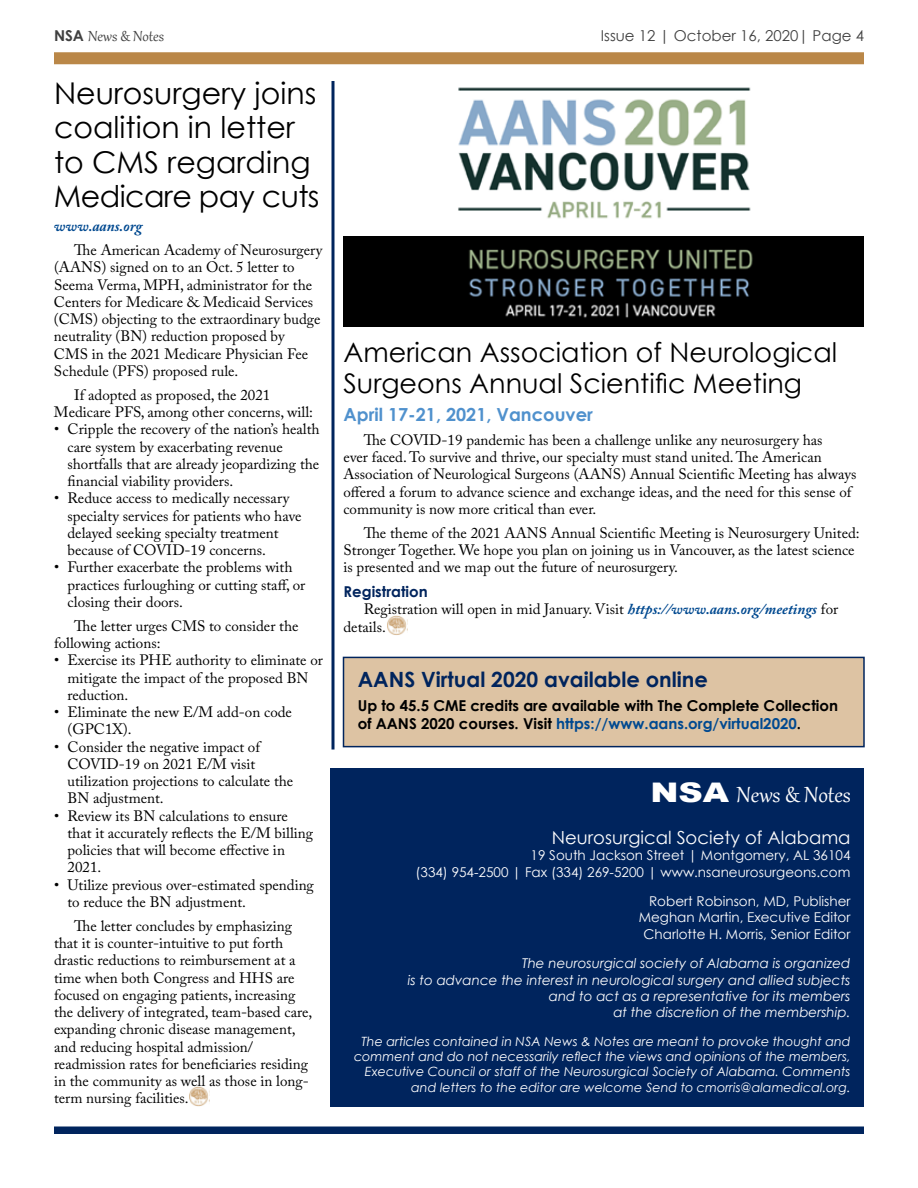
<style>
.page{position:relative;width:918px;height:1188px;background:#fff}
.page>*{position:absolute;margin:0;border:0;box-sizing:border-box;transform-origin:0 0}
.t1{font:30px/34.5px "Century Gothic";color:#000}
.t2{font:27px/31px "Century Gothic";color:#000}
.t3{font:27px "Gabriola";letter-spacing:-.005em;color:#fff}
.t4{font:700 21px "Century Gothic";color:#00245d}
.t5{font:18px "Century Gothic";color:#fff}
.t6{font:700 18px "Century Gothic";color:#5091cd}
.t7{font:18px "Gabriola";letter-spacing:-.005em;color:#404040}
.t8{font:15px/17.2px "Adobe Caslon Pro";color:#000}
.t9{font:700 15px/17.2px "Century Gothic";color:#000}
.t10{font:15px "Century Gothic";color:#404040}
.t11{font:700 15px "Century Gothic";color:#00245d}
.t12{font:italic 700 15px "Adobe Caslon Pro";color:#004990}
.t13{font:13.5px/16.2px "Century Gothic";color:#fff;text-align:right}
.t14{font:italic 13.5px/16.2px "Century Gothic";color:#fff;text-align:right}
.t15{font:italic 12.75px/15.3px "Century Gothic";color:#fff;text-align:right}
.s1{font-family:"Century Gothic";font-weight:700;font-size:15px}
.s2{font-weight:700;font-style:italic;color:#004990}
.s3{color:#004990}
.s4{font-family:"Arial";font-weight:900}
</style>
<div class="page">
<div style="left:54px;top:52px;width:810px;height:12px;background:#ba8748"></div>
<img style="left:189px;top:1086px;width:20px;height:20px">
<div style="left:330px;top:769px;width:534px;height:338px;background:#00245d"></div>
<div style="left:54px;top:1127px;width:810px;height:7px;background:#00245d"></div>
<img style="left:387px;top:616px;width:20px;height:19px">
<img style="left:458px;top:87px;width:293px;height:132px">
<hr style="left:332px;top:81px;width:2px;height:669px;background:#00245d">
<img style="left:344px;top:236px;width:520px;height:91px">
<div style="left:344px;top:657px;width:520px;height:90px;background:#ddc3a3"></div>
<div style="left:343px;top:657px;width:522px;height:90px;border:2px solid #00245d"></div>
<p class="t7" style="left:54px;top:25px;width:112px"><span class="s1">NSA</span> News &amp; Notes</p>
<p class="t10" style="left:601px;top:26px;width:265px">Issue 12 | October 16, 2020| Page 4</p>
<h1 class="t1" style="left:54px;top:75px;width:267px">Neurosurgery joins coalition in letter to CMS regarding<br>Medicare pay cuts</h1>
<p class="t12" style="left:54px;top:217px;width:90px">www.aans.org</p>
<p class="t8" style="left:54px;top:241px;width:270px;text-indent:20px">The American Academy of Neurosurgery (AANS) signed on to an Oct. 5 letter to Seema Verma, MPH, administrator for the Centers for Medicare &amp; Medicaid Services (CMS) objecting to the extraordinary budge neutrality (BN) reduction proposed by CMS in the 2021 Medicare Physician Fee Schedule (PFS) proposed rule.</p>
<p class="t8" style="left:54px;top:386px;width:261px;text-indent:20px">If adopted as proposed, the 2021<br>Medicare PFS, among other concerns, will:</p>
<p class="t8" style="left:68px;top:420px;width:254px;text-indent:-14px">• Cripple the recovery of the nation’s health care system by exacerbating revenue shortfalls that are already jeopardizing the financial viability providers.</p>
<p class="t8" style="left:68px;top:489px;width:236px;text-indent:-14px">• Reduce access to medically necessary specialty services for patients who have delayed seeking specialty treatment because of COVID-19 concerns.</p>
<p class="t8" style="left:68px;top:558px;width:239px;text-indent:-14px">• Further exacerbate the problems with practices furloughing or cutting staff, or closing their doors.</p>
<p class="t8" style="left:54px;top:617px;width:246px;text-indent:20px">The letter urges CMS to consider the following actions:</p>
<p class="t8" style="left:68px;top:651px;width:257px;text-indent:-14px">• Exercise its PHE authority to eliminate or mitigate the impact of the proposed BN reduction.</p>
<p class="t8" style="left:68px;top:703px;width:226px;text-indent:-14px">• Eliminate the new E/M add-on code (GPC1X).</p>
<p class="t8" style="left:68px;top:738px;width:227px;text-indent:-14px">• Consider the negative impact of<br>COVID-19 on 2021 E/M visit utilization projections to calculate the<br>BN adjustment.</p>
<p class="t8" style="left:68px;top:807px;width:247px;text-indent:-14px">• Review its BN calculations to ensure that it accurately reflects the E/M billing policies that will become effective in<br>2021.</p>
<p class="t8" style="left:68px;top:876px;width:248px;text-indent:-14px">• Utilize previous over-estimated spending to reduce the BN adjustment.</p>
<p class="t8" style="left:54px;top:917px;width:260px;text-indent:20px">The letter concludes by emphasizing that it is counter-intuitive to put forth drastic reductions to reimbursement at a time when both Congress and HHS are focused on engaging patients, increasing the delivery of integrated, team-based care, expanding chronic disease management, and reducing hospital admission/ readmission rates for beneficiaries residing in the community as well as those in long&shy;term nursing facilities.</p>
<h2 class="t2" style="left:344px;top:337px;width:495px">American Association of Neurological<br>Surgeons Annual Scientific Meeting</h2>
<p class="t6" style="left:344px;top:401px;width:251px">April 17-21, 2021, Vancouver</p>
<p class="t8" style="left:344px;top:431px;width:515px;text-indent:20px">The COVID-19 pandemic has been a challenge unlike any neurosurgery has<br>ever faced. To survive and thrive, our specialty must stand united. The American Association of Neurological Surgeons (AANS) Annual Scientific Meeting has always offered a forum to advance science and exchange ideas, and the need for this sense of community is now more critical than ever.</p>
<p class="t8" style="left:344px;top:524px;width:518px;text-indent:20px">The theme of the 2021 AANS Annual Scientific Meeting is Neurosurgery United:<br>Stronger Together. We hope you plan on joining us in Vancouver, as the latest science is presented and we map out the future of neurosurgery.</p>
<p class="t11" style="left:344px;top:580px;width:86px">Registration</p>
<p class="t8" style="left:344px;top:601px;width:496px;text-indent:20px">Registration will open in mid January. Visit <span class="s2">https://www.aans.org/meetings</span> for details.</p>
<h3 class="t4" style="left:358px;top:664px;width:352px">AANS Virtual 2020 available online</h3>
<p class="t9" style="left:358px;top:697px;width:482px">Up to 45.5 CME credits are available with The Complete Collection of AANS 2020 courses. Visit <span class="s3">https://www.aans.org/virtual2020</span>.</p>
<h2 class="t3" style="left:650px;top:777px;width:202px"><span class="s4">NSA</span> News &amp; Notes</h2>
<p class="t5" style="left:552px;top:825px;width:300px">Neurosurgical Society of Alabama</p>
<p class="t13" style="left:416px;top:847px;width:436px">19 South Jackson Street | Montgomery, AL 36104<br>(334) 954-2500 | Fax (334) 269-5200 | www.nsaneurosurgeons.com</p>
<p class="t13" style="left:639px;top:893px;width:213px">Robert Robinson, MD, Publisher<br>Meghan Martin, Executive Editor<br>Charlotte H. Morris, Senior Editor</p>
<p class="t14" style="left:408px;top:955px;width:444px">The neurosurgical society of Alabama is organized<br>is to advance the interest in neurological surgery and allied subjects and to act as a representative for its members<br>at the discretion of the membership.</p>
<p class="t15" style="left:354px;top:1033px;width:498px">The articles contained in NSA News &amp; Notes are meant to provoke thought and comment and do not necessarily reflect the views and opinions of the members, Executive Council or staff of the Neurosurgical Society of Alabama. Comments and letters to the editor are welcome Send to cmorris@alamedical.org.</p>
</div>
